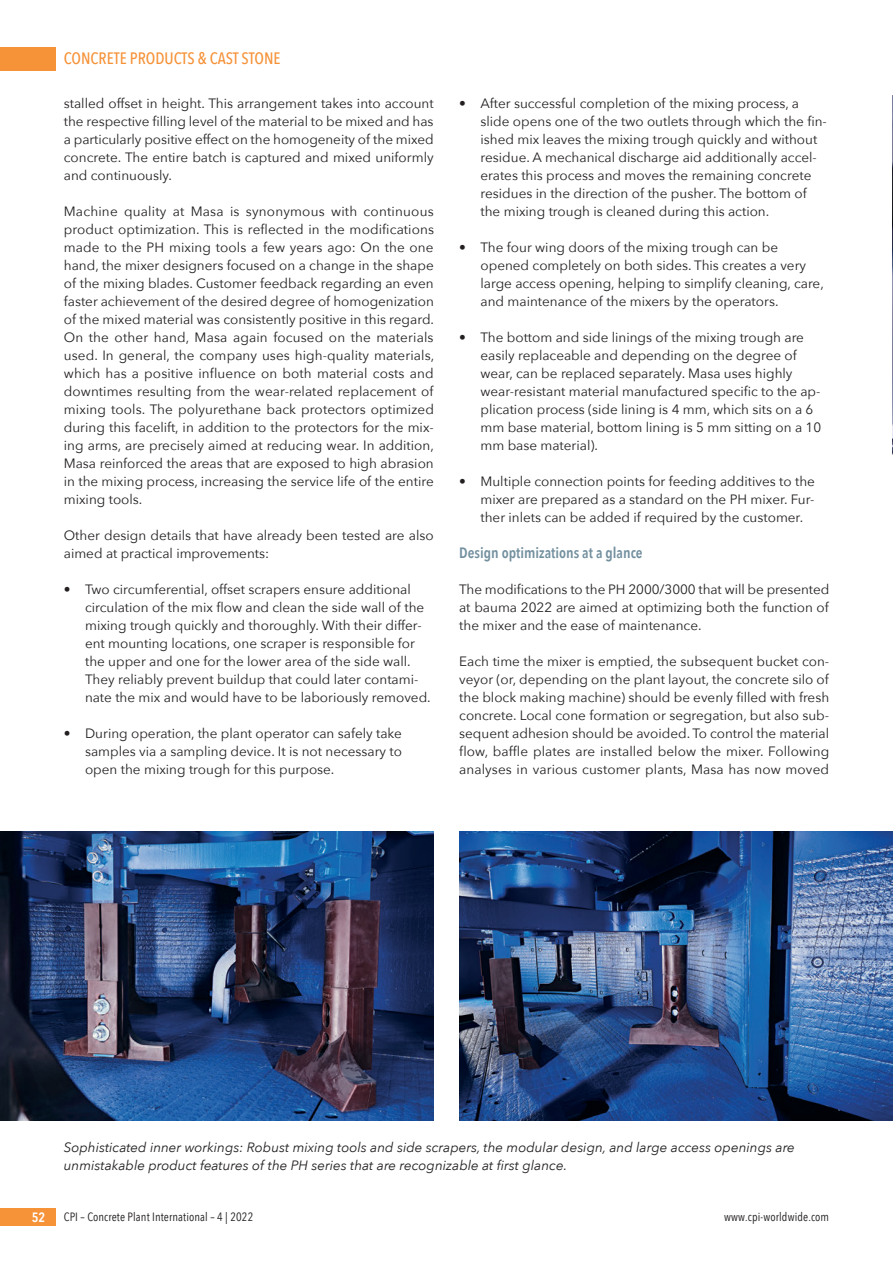
<style>
.page{position:relative;width:893px;height:1263px;background:#fff}
.page>*{position:absolute;margin:0;border:0;box-sizing:border-box;transform-origin:0 0}
.t1{font:500 16.5px "Avenir Next Condensed";color:#f69238}
.t2{font:600 15px "Avenir Next Condensed";color:#73909f}
.t3{font:13.5px/18px "Avenir Next";color:#231f20;text-align:justify}
.t4{font:italic 13.5px/18px "Avenir Next";color:#231f20}
.t5{font:600 13.5px "Avenir Next Condensed";color:#fff}
.t6{font:12px "Avenir Next Condensed";letter-spacing:.01em;color:#231f20}
</style>
<div class="page">
<div style="left:0;top:47px;width:55px;height:23px;background:#f69238"></div>
<div style="left:0;top:1208px;width:55px;height:18px;background:#f69238"></div>
<img style="left:0;top:832px;width:434px;height:288px">
<img style="left:459px;top:832px;width:434px;height:289px">
<img style="left:892px;top:95px;width:1px;height:360px">
<p class="t1" style="left:64px;top:49px;width:218px">CONCRETE PRODUCTS &amp; CAST STONE</p>
<p class="t3" style="left:64px;top:94px;width:371px">stalled offset in height. This arrangement takes into account the respective filling level of the material to be mixed and has a particularly positive effect on the homogeneity of the mixed concrete. The entire batch is captured and mixed uniformly and continuously.</p>
<p class="t3" style="left:64px;top:202px;width:372px">Machine quality at Masa is synonymous with continuous product optimization. This is reflected in the modifications made to the PH mixing tools a few years ago: On the one hand, the mixer designers focused on a change in the shape of the mixing blades. Customer feedback regarding an even faster achievement of the desired degree of homogenization of the mixed material was consistently positive in this regard.<br>On the other hand, Masa again focused on the materials used. In general, the company uses high-quality materials, which has a positive influence on both material costs and downtimes resulting from the wear-related replacement of mixing tools. The polyurethane back protectors optimized during this facelift, in addition to the protectors for the mix&shy;ing arms, are precisely aimed at reducing wear. In addition, Masa reinforced the areas that are exposed to high abrasion in the mixing process, increasing the service life of the entire mixing tools.</p>
<p class="t3" style="left:64px;top:526px;width:371px">Other design details that have already been tested are also aimed at practical improvements:</p>
<p class="t3" style="left:85px;top:580px;width:347px;text-align:left;text-indent:-21px">• Two circumferential, offset scrapers ensure additional circulation of the mix flow and clean the side wall of the mixing trough quickly and thoroughly. With their differ&shy;ent mounting locations, one scraper is responsible for the upper and one for the lower area of the side wall.<br>They reliably prevent buildup that could later contami&shy;nate the mix and would have to be laboriously removed.</p>
<p class="t3" style="left:85px;top:724px;width:319px;text-indent:-21px">• During operation, the plant operator can safely take samples via a sampling device. It is not necessary to open the mixing trough for this purpose.</p>
<p class="t3" style="left:481px;top:94px;width:348px;text-align:left;text-indent:-21px">• After successful completion of the mixing process, a slide opens one of the two outlets through which the fin&shy;ished mix leaves the mixing trough quickly and without residue. A mechanical discharge aid additionally accel&shy;erates this process and moves the remaining concrete residues in the direction of the pusher. The bottom of the mixing trough is cleaned during this action.</p>
<p class="t3" style="left:481px;top:238px;width:345px;text-align:left;text-indent:-21px">• The four wing doors of the mixing trough can be opened completely on both sides. This creates a very large access opening, helping to simplify cleaning, care, and maintenance of the mixers by the operators.</p>
<p class="t3" style="left:481px;top:328px;width:342px;text-align:left;text-indent:-21px">• The bottom and side linings of the mixing trough are easily replaceable and depending on the degree of wear, can be replaced separately. Masa uses highly wear-resistant material manufactured specific to the ap&shy;plication process (side lining is 4 mm, which sits on a 6 mm base material, bottom lining is 5 mm sitting on a 10 mm base material).</p>
<p class="t3" style="left:481px;top:472px;width:336px;text-indent:-21px">• Multiple connection points for feeding additives to the mixer are prepared as a standard on the PH mixer. Fur&shy;ther inlets can be added if required by the customer.</p>
<p class="t2" style="left:459px;top:540px;width:185px">Design optimizations at a glance</p>
<p class="t3" style="left:459px;top:580px;width:372px">The modifications to the PH 2000/3000 that will be presented at bauma 2022 are aimed at optimizing both the function of the mixer and the ease of maintenance.</p>
<p class="t3" style="left:459px;top:652px;width:371px">Each time the mixer is emptied, the subsequent bucket con&shy;veyor (or, depending on the plant layout, the concrete silo of the block making machine) should be evenly filled with fresh concrete. Local cone formation or segregation, but also sub&shy;sequent adhesion should be avoided. To control the material flow, baffle plates are installed below the mixer. Following analyses in various customer plants, Masa has now moved</p>
<p class="t4" style="left:64px;top:1138px;width:733px">Sophisticated inner workings: Robust mixing tools and side scrapers, the modular design, and large access openings are unmistakable product features of the PH series that are recognizable at first glance.</p>
<p class="t5" style="left:32px;top:1206px;width:15px">52</p>
<p class="t6" style="left:64px;top:1207px;width:191px">CPI – Concrete Plant International – 4 | 2022</p>
<p class="t6" style="left:724px;top:1207px;width:107px">www.cpi-worldwide.com</p>
</div>
